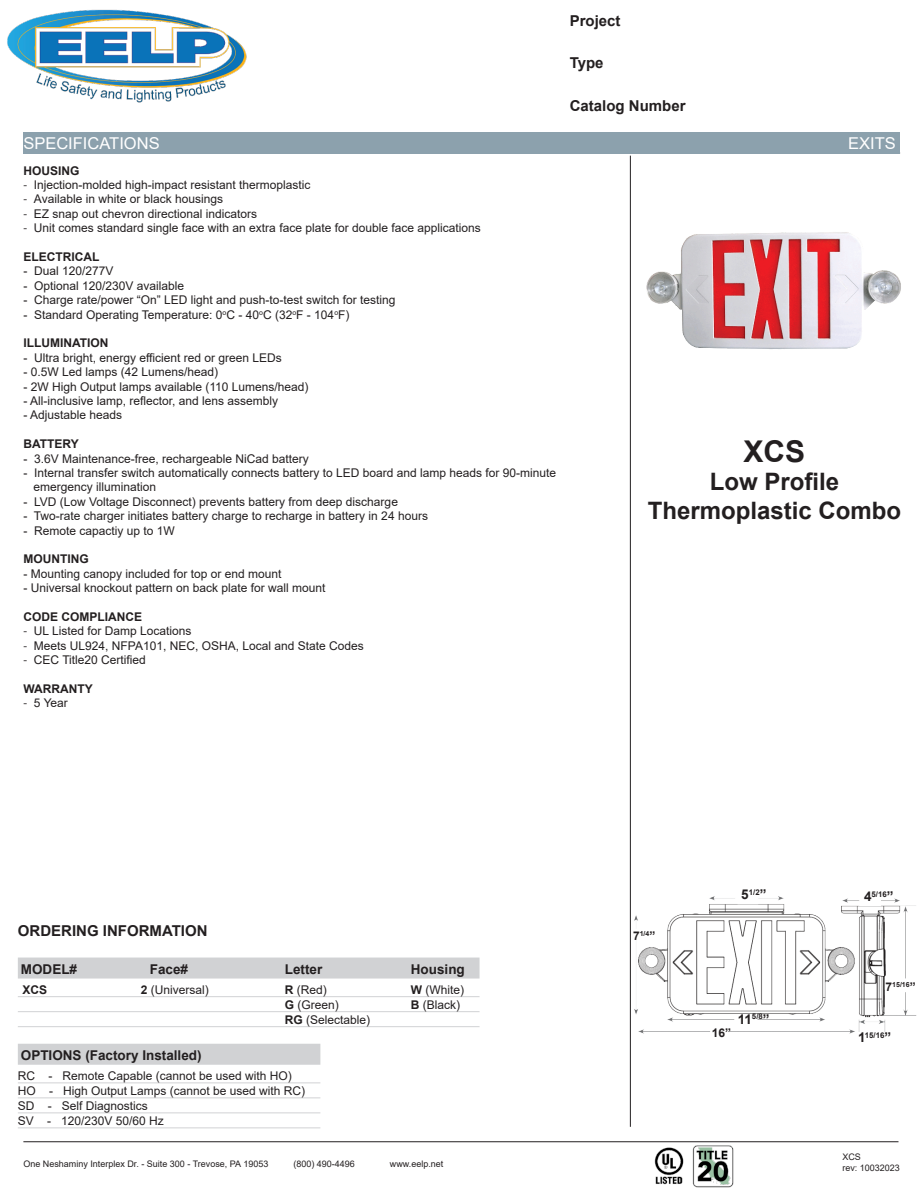
<style>
.page{position:relative;width:918px;height:1188px;background:#fff}
.page>*{position:absolute;margin:0;border:0;box-sizing:border-box;transform-origin:0 0}
.t1{font:700 30px "Arial";color:#231f20}
.t2{font:700 24px "Arial";color:#231f20}
.t3{font:16.35px "Arial";color:#fff}
.t4{font:700 15px "Arial";color:#231f20}
.Table_Headings{font:700 13.5px "Arial";color:#231f20}
.ParagraphText{font:12px "Arial";color:#231f20}
.OrderingInfoDescriptions{font:12px "Arial";color:#231f20}
.ParagraphText-2{font:700 12px "Arial";color:#231f20}
.OrderingInfoDescriptions-2{font:700 12px "Arial";color:#231f20}
.t5{font:9px "Arial";color:#231f20}
.t6{font:700 7.8px "Arial";color:#231f20}
.t7{font:700 7.05px "Arial";color:#231f20}
.s1{font-family:"Myriad Pro"}
.s2{font-weight:700}
.s3{font-size:12px}
.s4{font-size:13.5px}
</style>
<div class="page">
<hr style="left:630px;top:156px;width:1px;height:971px;background:#231f20">
<div style="left:23px;top:133px;width:877px;height:21px;background:#8ca1ad"></div>
<hr style="left:23px;top:1141px;width:875px;height:1px;background:#231f20">
<img style="left:7px;top:9px;width:240px;height:94px">
<div style="left:18px;top:1044px;width:302px;height:21px;background:#d1d2d4"></div>
<hr style="left:18px;top:1083px;width:302px;height:1px;background:#d1d2d4">
<hr style="left:18px;top:1098px;width:302px;height:1px;background:#d1d2d4">
<hr style="left:18px;top:1113px;width:302px;height:1px;background:#d1d2d4">
<hr style="left:18px;top:1128px;width:302px;height:1px;background:#d1d2d4">
<img style="left:654px;top:1147px;width:30px;height:38px">
<img style="left:646px;top:232px;width:255px;height:117px">
<img style="left:634px;top:896px;width:283px;height:138px">
<img style="left:693px;top:1145px;width:41px;height:42px">
<div style="left:18px;top:958px;width:462px;height:21px;background:#d1d2d4"></div>
<hr style="left:18px;top:996px;width:462px;height:1px;background:#d1d2d4">
<hr style="left:18px;top:1011px;width:462px;height:1px;background:#d1d2d4">
<hr style="left:18px;top:1026px;width:462px;height:1px;background:#d1d2d4">
<p class="t4" style="left:570px;top:10px;width:52px">Project</p>
<p class="t4" style="left:570px;top:52px;width:35px">Type</p>
<p class="t4" style="left:570px;top:95px;width:117px">Catalog Number</p>
<p class="t3" style="left:23px;top:132px;width:138px">SPECIFICATIONS</p>
<p class="t3" style="left:848px;top:132px;width:49px">EXITS</p>
<p class="ParagraphText-2" style="left:23px;top:162px;width:58px">HOUSING</p>
<p class="ParagraphText" style="left:23px;top:176px;width:289px"><span class="s1">-</span> Injection-molded high-impact resistant thermoplastic</p>
<p class="ParagraphText" style="left:23px;top:191px;width:201px"><span class="s1">-</span> Available in white or black housings</p>
<p class="ParagraphText" style="left:23px;top:205px;width:235px"><span class="s1">-</span> EZ snap out chevron directional indicators</p>
<p class="ParagraphText" style="left:23px;top:220px;width:459px"><span class="s1">-</span> Unit comes standard single face with an extra face plate for double face applications</p>
<p class="ParagraphText-2" style="left:23px;top:248px;width:77px">ELECTRICAL</p>
<p class="ParagraphText" style="left:23px;top:263px;width:92px">- Dual 120/277V</p>
<p class="ParagraphText" style="left:23px;top:277px;width:162px">- Optional 120/230V available</p>
<p class="ParagraphText" style="left:23px;top:292px;width:374px">- Charge rate/power “On” LED light and push-to-test switch for testing</p>
<p class="ParagraphText" style="left:23px;top:306px;width:328px">- Standard Operating Temperature: 0<sup>o</sup>C - 40<sup>o</sup>C (32<sup>o</sup>F - 104<sup>o</sup>F)</p>
<p class="ParagraphText-2" style="left:23px;top:335px;width:87px">ILLUMINATION</p>
<p class="ParagraphText" style="left:23px;top:349px;width:260px">- Ultra bright, energy efficient red or green LEDs</p>
<p class="ParagraphText" style="left:23px;top:364px;width:196px">- 0.5W Led lamps (42 Lumens/head)</p>
<p class="ParagraphText" style="left:23px;top:378px;width:287px">- 2W High Output lamps available (110 Lumens/head)</p>
<p class="ParagraphText" style="left:23px;top:392px;width:256px">- All-inclusive lamp, reflector, and lens assembly</p>
<p class="ParagraphText" style="left:23px;top:407px;width:100px">- Adjustable heads</p>
<p class="ParagraphText-2" style="left:23px;top:435px;width:57px">BATTERY</p>
<p class="ParagraphText" style="left:23px;top:450px;width:287px">- 3.6V Maintenance-free, rechargeable NiCad battery</p>
<p class="ParagraphText" style="left:23px;top:464px;width:534px">- Internal transfer switch automatically connects battery to LED board and lamp heads for 90-minute</p>
<p class="ParagraphText" style="left:33px;top:479px;width:124px">emergency illumination</p>
<p class="ParagraphText" style="left:23px;top:493px;width:376px">- LVD (Low Voltage Disconnect) prevents battery from deep discharge</p>
<p class="ParagraphText" style="left:23px;top:508px;width:406px">- Two-rate charger initiates battery charge to recharge in battery in 24 hours</p>
<p class="ParagraphText" style="left:23px;top:522px;width:153px">- Remote capactiy up to 1W</p>
<p class="ParagraphText-2" style="left:23px;top:551px;width:67px">MOUNTING</p>
<p class="ParagraphText" style="left:23px;top:565px;width:260px">- Mounting canopy included for top or end mount</p>
<p class="ParagraphText" style="left:23px;top:580px;width:304px">- Universal knockout pattern on back plate for wall mount</p>
<p class="ParagraphText-2" style="left:23px;top:608px;width:120px">CODE COMPLIANCE</p>
<p class="ParagraphText" style="left:23px;top:623px;width:170px"><span class="s1">-</span> UL Listed for Damp Locations</p>
<p class="ParagraphText" style="left:23px;top:637px;width:342px"><span class="s1">-</span> Meets UL924, NFPA101, NEC, OSHA, Local and State Codes</p>
<p class="ParagraphText" style="left:23px;top:652px;width:124px"><span class="s1">-</span> CEC Title20 Certified</p>
<p class="ParagraphText-2" style="left:23px;top:680px;width:71px">WARRANTY</p>
<p class="ParagraphText" style="left:23px;top:695px;width:46px"><span class="s1">-</span> 5 Year</p>
<p class="t4" style="left:18px;top:920px;width:191px">ORDERING INFORMATION</p>
<p class="Table_Headings" style="left:21px;top:959px;width:58px">MODEL#</p>
<p class="Table_Headings" style="left:150px;top:959px;width:40px">Face#</p>
<p class="Table_Headings" style="left:285px;top:959px;width:39px">Letter</p>
<p class="Table_Headings" style="left:411px;top:959px;width:55px">Housing</p>
<p class="OrderingInfoDescriptions-2" style="left:22px;top:981px;width:26px">XCS</p>
<p class="OrderingInfoDescriptions" style="left:141px;top:982px;width:70px"><span class="s2">2</span> (Universal)</p>
<p class="OrderingInfoDescriptions" style="left:285px;top:982px;width:44px"><span class="s2">R</span> (Red)</p>
<p class="OrderingInfoDescriptions" style="left:411px;top:982px;width:55px"><span class="s2">W</span> (White)</p>
<p class="OrderingInfoDescriptions" style="left:285px;top:997px;width:56px"><span class="s2">G</span> (Green)</p>
<p class="OrderingInfoDescriptions" style="left:411px;top:997px;width:51px"><span class="s2">B</span> (Black)</p>
<p class="OrderingInfoDescriptions" style="left:285px;top:1012px;width:87px"><span class="s2">RG</span> (Selectable)</p>
<p class="Table_Headings" style="left:21px;top:1046px;width:182px">OPTIONS (Factory Installed)</p>
<p class="OrderingInfoDescriptions" style="left:18px;top:1068px;width:276px">RC - Remote Capable (cannot be used with HO)</p>
<p class="OrderingInfoDescriptions" style="left:18px;top:1083px;width:289px">HO - High Output Lamps (cannot be used with RC)</p>
<p class="OrderingInfoDescriptions" style="left:18px;top:1098px;width:132px">SD - Self Diagnostics</p>
<p class="OrderingInfoDescriptions" style="left:18px;top:1113px;width:148px">SV - 120/230V 50/60 Hz</p>
<p class="t5" style="left:23px;top:1158px;width:246px">One Neshaminy Interplex Dr. - Suite 300 - Trevose, PA 19053</p>
<p class="t5" style="left:293px;top:1158px;width:63px">(800) 490-4496</p>
<p class="t5" style="left:390px;top:1158px;width:55px">www.eelp.net</p>
<p class="t1" style="left:744px;top:430px;width:63px">XCS</p>
<p class="t2" style="left:710px;top:465px;width:131px">Low Profile</p>
<p class="t2" style="left:648px;top:494px;width:255px">Thermoplastic Combo</p>
<p class="t7" style="left:633px;top:928px;width:24px"><span class="s3">7</span>1/4<span class="s3">”</span></p>
<p class="t6" style="left:741px;top:886px;width:27px"><span class="s4">5</span>1/2<span class="s4">”</span></p>
<p class="ParagraphText-2" style="left:712px;top:1024px;width:21px">16”</p>
<p class="Table_Headings" style="left:738px;top:1010px;width:33px">11<sup>5/8</sup>”</p>
<p class="t6" style="left:864px;top:889px;width:31px"><span class="s4">4</span>5/16<span class="s4">”</span></p>
<p class="t7" style="left:886px;top:979px;width:32px"><span class="s3">7</span>15/16<span class="s3">”</span></p>
<p class="t6" style="left:858px;top:1029px;width:35px"><span class="s4">1</span>15/16<span class="s4">”</span></p>
<p class="t5" style="left:842px;top:1151px;width:20px">XCS</p>
<p class="t5" style="left:842px;top:1161px;width:59px">rev: 10032023</p>
</div>
